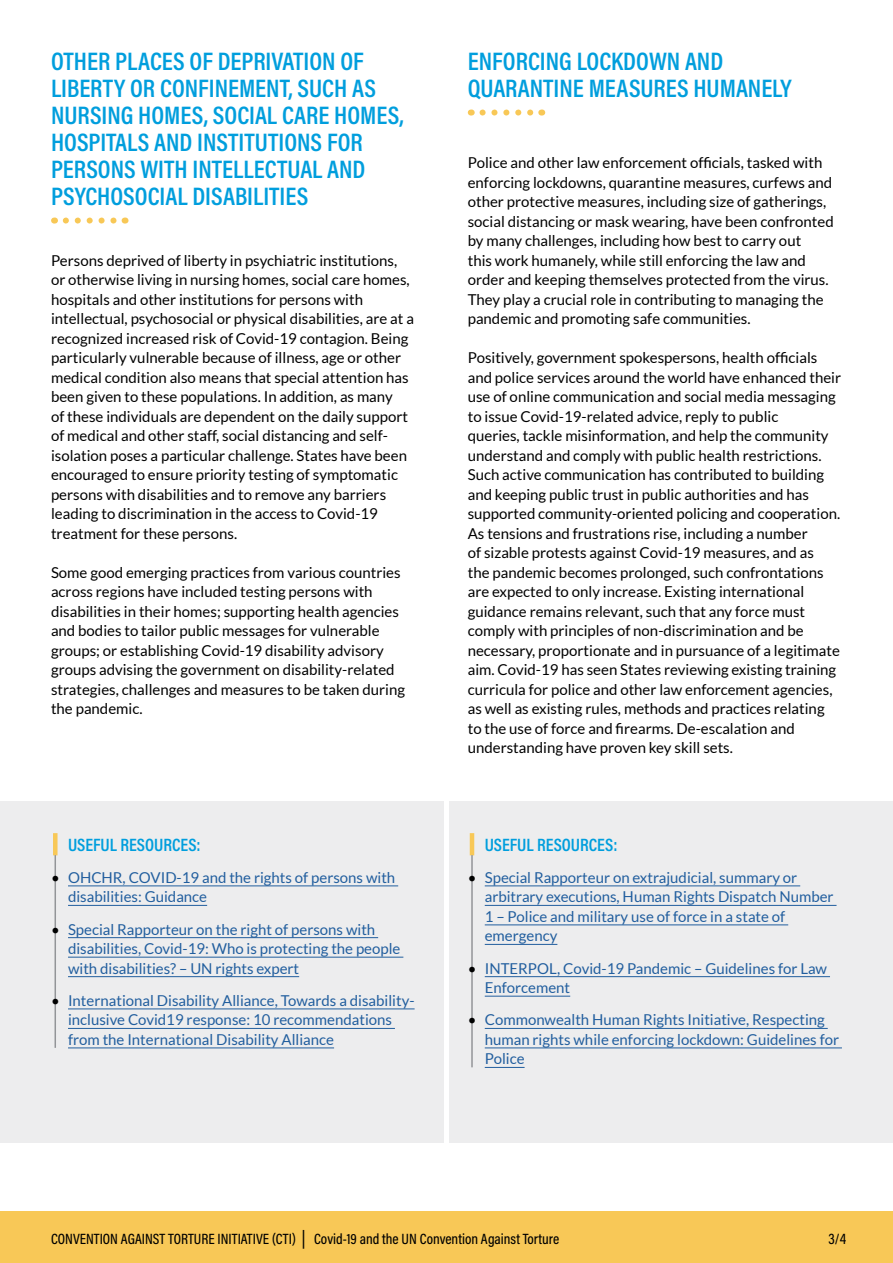
<style>
.page{position:relative;width:893px;height:1263px;background:#fff}
.page>*{position:absolute;margin:0;border:0;box-sizing:border-box;transform-origin:0 0}
.t1{font:600 25.5px/27px "Acumin Pro Cond";color:#009edd}
.t2{font:600 18px "Acumin Pro Cond";color:#009edd}
.t3{font:15px/19.5px "Lato";color:#000}
.t4{font:15px/19.5px "Lato";color:#215e9e}
.t5{font:500 15px "Acumin Pro Cond";color:#000}
.s1{color:#000}
.s2{font-size:18px}
</style>
<div class="page">
<div style="left:0;top:1212px;width:893px;height:51px;background:#f8c857"></div>
<div style="left:0;top:801px;width:443px;height:342px;background:#ededee"></div>
<div style="left:449px;top:801px;width:444px;height:342px;background:#ededee"></div>
<svg style="left:66px;top:218px;width:51px;height:6px"></svg>
<div style="left:53px;top:833px;width:5px;height:22px;background:#f8c857"></div>
<hr style="left:55px;top:855px;width:1px;height:193px;background:#939598">
<hr style="left:68px;top:885px;width:330px;height:1px;background:#215e9e">
<hr style="left:68px;top:905px;width:139px;height:1px;background:#215e9e">
<hr style="left:68px;top:937px;width:310px;height:1px;background:#215e9e">
<hr style="left:68px;top:957px;width:335px;height:1px;background:#215e9e">
<hr style="left:68px;top:976px;width:231px;height:1px;background:#215e9e">
<hr style="left:68px;top:1008px;width:347px;height:1px;background:#215e9e">
<hr style="left:68px;top:1028px;width:327px;height:1px;background:#215e9e">
<hr style="left:68px;top:1047px;width:266px;height:1px;background:#215e9e">
<svg style="left:482px;top:110px;width:52px;height:6px"></svg>
<hr style="left:470px;top:833px;width:4px;height:22px;background:#f8c857">
<hr style="left:471px;top:855px;width:2px;height:212px;background:#939598">
<hr style="left:485px;top:885px;width:315px;height:1px;background:#215e9e">
<hr style="left:485px;top:905px;width:351px;height:1px;background:#215e9e">
<hr style="left:485px;top:924px;width:303px;height:1px;background:#215e9e">
<hr style="left:485px;top:944px;width:72px;height:1px;background:#215e9e">
<hr style="left:485px;top:976px;width:345px;height:1px;background:#215e9e">
<hr style="left:485px;top:996px;width:85px;height:1px;background:#215e9e">
<hr style="left:485px;top:1028px;width:343px;height:1px;background:#215e9e">
<hr style="left:485px;top:1047px;width:357px;height:1px;background:#215e9e">
<hr style="left:485px;top:1067px;width:40px;height:1px;background:#215e9e">
<h1 class="t1" style="left:51px;top:47px;width:354px">OTHER PLACES OF DEPRIVATION OF<br>LIBERTY OR CONFINEMENT, SUCH AS<br>NURSING HOMES, SOCIAL CARE HOMES,<br>HOSPITALS AND INSTITUTIONS FOR<br>PERSONS WITH INTELLECTUAL AND<br>PSYCHOSOCIAL DISABILITIES</h1>
<p class="t3" style="left:51px;top:250px;width:364px">Persons deprived of liberty in psychiatric institutions, or otherwise living in nursing homes, social care homes, hospitals and other institutions for persons with intellectual, psychosocial or physical disabilities, are at a recognized increased risk of Covid-19 contagion. Being particularly vulnerable because of illness, age or other medical condition also means that special attention has been given to these populations. In addition, as many<br>of these individuals are dependent on the daily support of medical and other staff, social distancing and self&shy;isolation poses a particular challenge. States have been encouraged to ensure priority testing of symptomatic persons with disabilities and to remove any barriers leading to discrimination in the access to Covid-19 treatment for these persons.</p>
<p class="t3" style="left:51px;top:562px;width:356px">Some good emerging practices from various countries across regions have included testing persons with disabilities in their homes; supporting health agencies and bodies to tailor public messages for vulnerable groups; or establishing Covid-19 disability advisory groups advising the government on disability-related strategies, challenges and measures to be taken during the pandemic.</p>
<p class="t2" style="left:68px;top:833px;width:134px">USEFUL RESOURCES:</p>
<p class="t4" style="left:68px;top:868px;width:329px;text-indent:-17px"><span class="s1">•</span> OHCHR, COVID-19 and the rights of persons with disabilities: Guidance</p>
<p class="t4" style="left:68px;top:919px;width:334px;text-indent:-17px"><span class="s1">•</span> Special Rapporteur on the right of persons with disabilities, Covid-19: Who is protecting the people with disabilities? – UN rights expert</p>
<p class="t4" style="left:68px;top:991px;width:348px;text-indent:-17px"><span class="s1">•</span> International Disability Alliance, Towards a disability&shy;inclusive Covid19 response: 10 recommendations from the International Disability Alliance</p>
<h1 class="t1" style="left:468px;top:47px;width:326px">ENFORCING LOCKDOWN AND<br>QUARANTINE MEASURES HUMANELY</h1>
<p class="t3" style="left:468px;top:153px;width:368px">Police and other law enforcement officials, tasked with enforcing lockdowns, quarantine measures, curfews and other protective measures, including size of gatherings, social distancing or mask wearing, have been confronted by many challenges, including how best to carry out<br>this work humanely, while still enforcing the law and order and keeping themselves protected from the virus.<br>They play a crucial role in contributing to managing the pandemic and promoting safe communities.</p>
<p class="t3" style="left:468px;top:348px;width:375px">Positively, government spokespersons, health officials and police services around the world have enhanced their use of online communication and social media messaging to issue Covid-19-related advice, reply to public<br>queries, tackle misinformation, and help the community understand and comply with public health restrictions.<br>Such active communication has contributed to building and keeping public trust in public authorities and has supported community-oriented policing and cooperation.<br>As tensions and frustrations rise, including a number<br>of sizable protests against Covid-19 measures, and as<br>the pandemic becomes prolonged, such confrontations are expected to only increase. Existing international guidance remains relevant, such that any force must comply with principles of non-discrimination and be necessary, proportionate and in pursuance of a legitimate aim. Covid-19 has seen States reviewing existing training curricula for police and other law enforcement agencies, as well as existing rules, methods and practices relating to the use of force and firearms. De-escalation and understanding have proven key skill sets.</p>
<p class="t2" style="left:485px;top:833px;width:134px">USEFUL RESOURCES:</p>
<p class="t4" style="left:485px;top:868px;width:350px;text-indent:-17px"><span class="s1">•</span> Special Rapporteur on extrajudicial, summary or arbitrary executions, Human Rights Dispatch Number 1 – Police and military use of force in a state of emergency</p>
<p class="t4" style="left:485px;top:958px;width:344px;text-indent:-17px"><span class="s1">•</span> INTERPOL, Covid-19 Pandemic – Guidelines for Law<br>Enforcement</p>
<p class="t4" style="left:485px;top:1010px;width:356px;text-indent:-17px"><span class="s1">•</span> Commonwealth Human Rights Initiative, Respecting human rights while enforcing lockdown: Guidelines for<br>Police</p>
<p class="t5" style="left:51px;top:1229px;width:510px">CONVENTION AGAINST TORTURE INITIATIVE (CTI) <span class="s2">|</span> Covid-19 and the UN Convention Against Torture</p>
<p class="t5" style="left:829px;top:1229px;width:19px">3/4</p>
</div>
